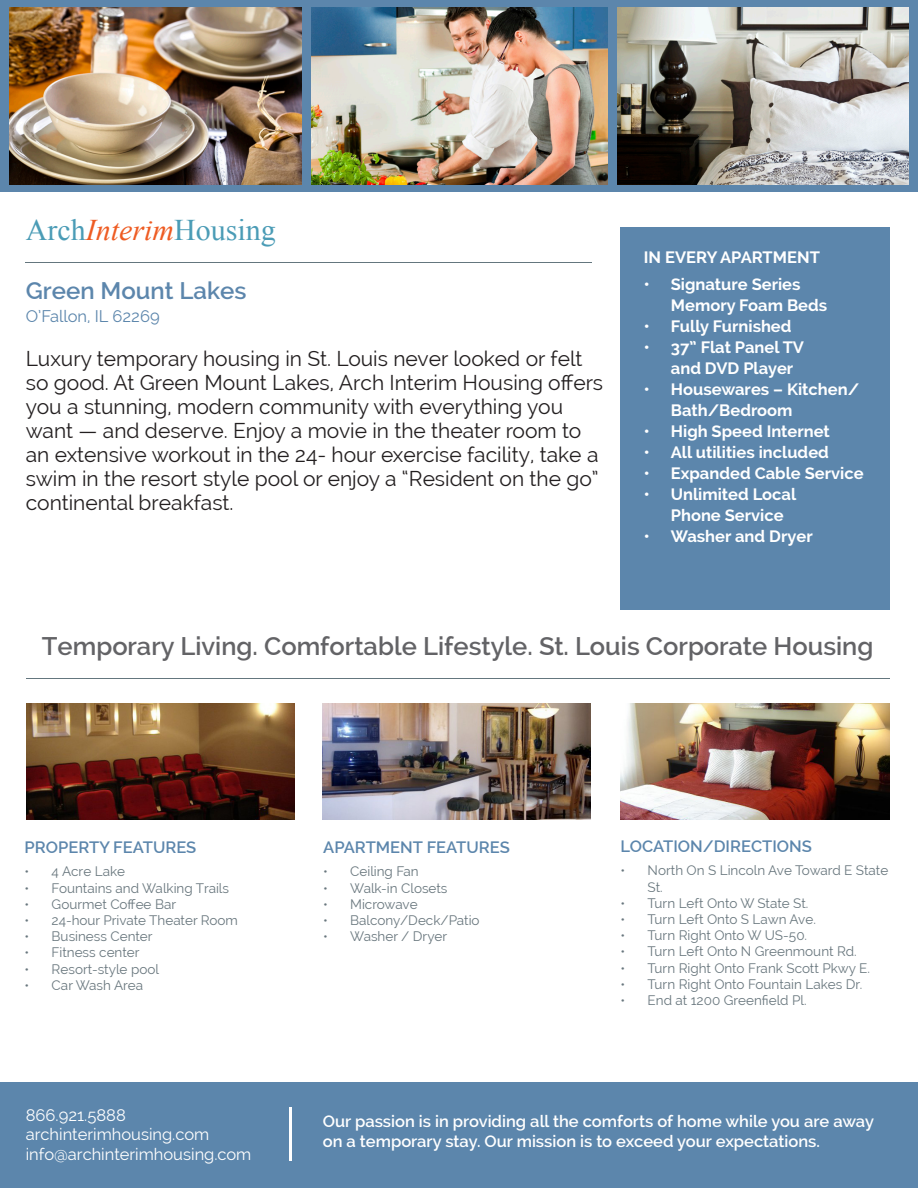
<style>
.page{position:relative;width:918px;height:1188px;background:#fff}
.page>*{position:absolute;margin:0;border:0;box-sizing:border-box;transform-origin:0 0}
.t1{font:30px "Times New Roman";color:#4b9cb6}
.t2{font:600 25.5px "Raleway";color:#636366}
.t3{font:600 24px "Raleway";color:#5c86ac}
.t4{font:21px/24px "Raleway";color:#231f20}
.t5{font:700 16.5px/21px "Raleway";color:#fff}
.t6{font:600 16.5px/19.8px "Raleway";color:#fff}
.t7{font:16.5px/19.5px "Raleway";color:#fff}
.t8{font:600 16.5px "Raleway";color:#5c86ac}
.t9{font:16.5px "Raleway";color:#5c86ac}
.t10{font:13.5px/16.2px "Raleway";color:#69777e}
.s1{font-style:italic;color:#ee5b22}
</style>
<div class="page">
<div style="left:620px;top:227px;width:270px;height:383px;background:#5c86ac"></div>
<div style="left:0;top:1082px;width:918px;height:106px;background:#5c86ac"></div>
<hr style="left:26px;top:262px;width:566px;height:1px;background:#64767e">
<img style="left:322px;top:704px;width:269px;height:116px">
<img style="left:621px;top:704px;width:269px;height:116px">
<hr style="left:27px;top:679px;width:863px;height:1px;background:#64767e">
<hr style="left:290px;top:1107px;width:2px;height:54px;background:#fff">
<img style="left:27px;top:704px;width:268px;height:116px">
<div style="left:0;top:183px;width:918px;height:8px;background:#5c86ac"></div>
<div style="left:0;top:0;width:918px;height:9px;background:#5c86ac"></div>
<img style="left:8px;top:8px;width:902px;height:177px">
<div style="left:608px;top:8px;width:8px;height:182px;background:#5c86ac"></div>
<div style="left:910px;top:8px;width:8px;height:182px;background:#5c86ac"></div>
<div style="left:302px;top:8px;width:8px;height:182px;background:#5c86ac"></div>
<div style="left:0;top:6px;width:8px;height:183px;background:#5c86ac"></div>
<p class="t1" style="left:26px;top:210px;width:251px">Arch<span class="s1">Interim</span>Housing</p>
<p class="t3" style="left:26px;top:277px;width:222px">Green Mount Lakes</p>
<p class="t9" style="left:26px;top:307px;width:135px">O’Fallon, IL 62269</p>
<p class="t4" style="left:26px;top:346px;width:579px">Luxury temporary housing in St. Louis never looked or felt so good. At Green Mount Lakes, Arch Interim Housing offers you a stunning, modern community with everything you want — and deserve. Enjoy a movie in the theater room to an extensive workout in the 24- hour exercise facility, take a swim in the resort style pool or enjoy a “Resident on the go” continental breakfast.</p>
<p class="t5" style="left:644px;top:246px;width:178px">IN EVERY APARTMENT</p>
<p class="t5" style="left:671px;top:274px;width:158px;text-indent:-27px">• Signature Series<br>Memory Foam Beds</p>
<p class="t5" style="left:644px;top:316px;width:149px">• Fully Furnished</p>
<p class="t5" style="left:671px;top:337px;width:135px;text-indent:-27px">• 37” Flat Panel TV and DVD Player</p>
<p class="t5" style="left:671px;top:379px;width:190px;text-indent:-27px">• Housewares – Kitchen/<br>Bath/Bedroom</p>
<p class="t5" style="left:644px;top:421px;width:188px">• High Speed Internet</p>
<p class="t5" style="left:644px;top:442px;width:187px">• All utilities included</p>
<p class="t5" style="left:644px;top:463px;width:221px">• Expanded Cable Service</p>
<p class="t5" style="left:671px;top:484px;width:127px;text-indent:-27px">• Unlimited Local<br>Phone Service</p>
<p class="t5" style="left:644px;top:526px;width:170px">• Washer and Dryer</p>
<p class="t2" style="left:42px;top:631px;width:833px">Temporary Living. Comfortable Lifestyle. St. Louis Corporate Housing</p>
<p class="t8" style="left:25px;top:838px;width:173px">PROPERTY FEATURES</p>
<p class="t10" style="left:25px;top:863px;width:102px">• 4 Acre Lake</p>
<p class="t10" style="left:25px;top:880px;width:206px">• Fountains and Walking Trails</p>
<p class="t10" style="left:25px;top:896px;width:153px">• Gourmet Coffee Bar</p>
<p class="t10" style="left:25px;top:912px;width:215px">• 24-hour Private Theater Room</p>
<p class="t10" style="left:25px;top:928px;width:129px">• Business Center</p>
<p class="t10" style="left:25px;top:944px;width:116px">• Fitness center</p>
<p class="t10" style="left:25px;top:961px;width:136px">• Resort-style pool</p>
<p class="t10" style="left:25px;top:977px;width:120px">• Car Wash Area</p>
<p class="t7" style="left:26px;top:1105px;width:185px">866.921.5888 archinterimhousing.com</p>
<p class="t7" style="left:26px;top:1144px;width:227px">info@archinterimhousing.com</p>
<p class="t8" style="left:323px;top:838px;width:188px">APARTMENT FEATURES</p>
<p class="t10" style="left:323px;top:863px;width:97px">• Ceiling Fan</p>
<p class="t10" style="left:323px;top:880px;width:126px">• Walk-in Closets</p>
<p class="t10" style="left:323px;top:896px;width:96px">• Microwave</p>
<p class="t10" style="left:323px;top:912px;width:158px">• Balcony/Deck/Patio</p>
<p class="t10" style="left:323px;top:928px;width:126px">• Washer / Dryer</p>
<p class="t8" style="left:621px;top:837px;width:193px">LOCATION/DIRECTIONS</p>
<p class="t10" style="left:648px;top:862px;width:242px;text-indent:-27px">• North On S Lincoln Ave Toward E State<br>St.</p>
<p class="t10" style="left:621px;top:895px;width:189px">• Turn Left Onto W State St.</p>
<p class="t10" style="left:621px;top:911px;width:197px">• Turn Left Onto S Lawn Ave.</p>
<p class="t10" style="left:621px;top:927px;width:188px">• Turn Right Onto W US-50.</p>
<p class="t10" style="left:621px;top:943px;width:238px">• Turn Left Onto N Greenmount Rd.</p>
<p class="t10" style="left:621px;top:960px;width:251px">• Turn Right Onto Frank Scott Pkwy E.</p>
<p class="t10" style="left:621px;top:976px;width:243px">• Turn Right Onto Fountain Lakes Dr.</p>
<p class="t10" style="left:621px;top:992px;width:187px">• End at 1200 Greenfield Pl.</p>
<p class="t6" style="left:323px;top:1111px;width:553px">Our passion is in providing all the comforts of home while you are away on a temporary stay. Our mission is to exceed your expectations.</p>
</div>
